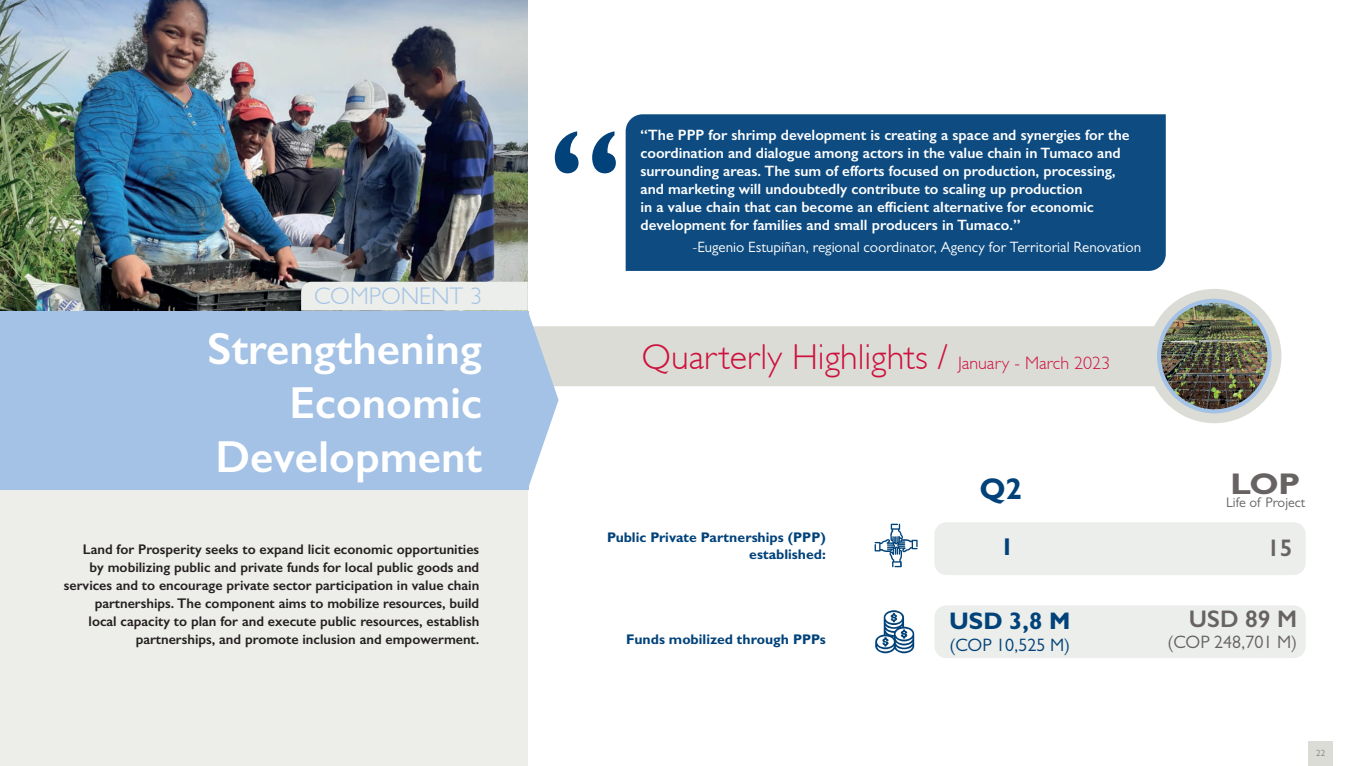
<style>
.page{position:relative;width:1361px;height:766px;background:#fff}
.page>*{position:absolute;margin:0;border:0;box-sizing:border-box;transform-origin:0 0}
.t1{font:600 150px "Gill Sans";color:#01427a}
.t2{font:600 45px/54px "Gill Sans";color:#fff;text-align:right}
.t3{font:300 36px "Gill Sans";color:#cd123d}
.t4{font:700 30px "Gill Sans";color:#676362;scale:1.12 1}
.t5{font:700 30px "Gill Sans";color:#01427a}
.t6{font:300 24px "Gill Sans";color:#a3c2e5}
.t7{font:600 24px "Gill Sans";color:#676362}
.t8{font:700 24px "Gill Sans";color:#01427a}
.t9{font:18px "Gill Sans MT Pro";color:#676362}
.t10{font:18px "Gill Sans MT Pro";color:#01427a}
.t11{font:600 15px/18px "Gill Sans";color:#fff}
.t12{font:15px "Gill Sans MT Pro";color:#fff}
.t13{font:600 14px/18px "Gill Sans";color:#231f20;text-align:right}
.t14{font:700 14px/16.8px "Gill Sans";color:#01427a;text-align:right}
.t15{font:14px "Gill Sans MT Pro";color:#676362}
.t16{font:300 9px "Gill Sans";color:#676362}
.s1{font-size:18px}
</style>
<div class="page">
<div style="left:558px;top:326px;width:596px;height:60px;background:#dcdcd6"></div>
<div style="left:1147px;top:289px;width:134px;height:134px;background:#dcdcd6;border-radius:50%"></div>
<svg style="left:1157px;top:298px;width:114px;height:115px"></svg>
<img style="left:1161px;top:303px;width:106px;height:106px;border-radius:53px">
<div style="left:0;top:0;width:528px;height:765px;background:#ededea"></div>
<div style="left:625px;top:114px;width:540px;height:157px;background:#0d4b80"></div>
<img style="left:0;top:0;width:528px;height:310px">
<div style="left:0;top:310px;width:528px;height:179px;background:#a3c2e5"></div>
<div style="left:934px;top:522px;width:371px;height:53px;background:#ebeeea;border-radius:12px"></div>
<div style="left:934px;top:605px;width:371px;height:53px;background:#ebeeea;border-radius:12px"></div>
<svg style="left:874px;top:523px;width:43px;height:44px"></svg>
<svg style="left:875px;top:610px;width:39px;height:43px"></svg>
<div style="left:1308px;top:741px;width:24px;height:24px;background:#dcdcd6"></div>
<svg style="left:301px;top:281px;width:257px;height:208px"></svg>
<h3 class="t6" style="left:314px;top:282px;width:169px">COMPONENT 3</h3>
<h2 class="t2" style="left:208px;top:321px;width:276px">Strengthening<br>Economic<br>Development</h2>
<p class="t13" style="left:64px;top:540px;width:417px">Land for Prosperity seeks to expand licit economic opportunities<br>by mobilizing public and private funds for local public goods and services and to encourage private sector participation in value chain partnerships. The component aims to mobilize resources, build local capacity to plan for and execute public resources, establish partnerships, and promote inclusion and empowerment.</p>
<h1 class="t1" style="left:549px;top:93px;width:76px">“</h1>
<p class="t11" style="left:640px;top:126px;width:491px">“The PPP for shrimp development is creating a space and synergies for the coordination and dialogue among actors in the value chain in Tumaco and surrounding areas. The sum of efforts focused on production, processing, and marketing will undoubtedly contribute to scaling up production<br>in a value chain that can become an efficient alternative for economic development for families and small producers in Tumaco.”</p>
<p class="t12" style="left:692px;top:238px;width:450px">-Eugenio Estupiñan, regional coordinator, Agency for Territorial Renovation</p>
<h3 class="t3" style="left:641px;top:336px;width:470px">Quarterly Highlights / <span class="s1">January - March 2023</span></h3>
<p class="t14" style="left:607px;top:528px;width:220px">Public Private Partnerships (PPP) established:</p>
<p class="t14" style="left:626px;top:630px;width:201px">Funds mobilized through PPPs</p>
<h3 class="t5" style="left:980px;top:470px;width:44px">Q2</h3>
<h3 class="t4" style="left:1230px;top:465px;width:64px">LOP</h3>
<p class="t15" style="left:1226px;top:494px;width:81px">Life of Project</p>
<h3 class="t8" style="left:1000px;top:531px;width:15px">1</h3>
<h3 class="t7" style="left:1267px;top:533px;width:27px">15</h3>
<h3 class="t8" style="left:949px;top:606px;width:123px">USD 3,8 M</h3>
<p class="t10" style="left:949px;top:634px;width:122px">(COP 10,525 M)</p>
<h3 class="t7" style="left:1189px;top:603px;width:110px">USD 89 M</h3>
<p class="t9" style="left:1167px;top:631px;width:131px">(COP 248,701 M)</p>
<p class="t16" style="left:1316px;top:747px;width:10px">22</p>
</div>
